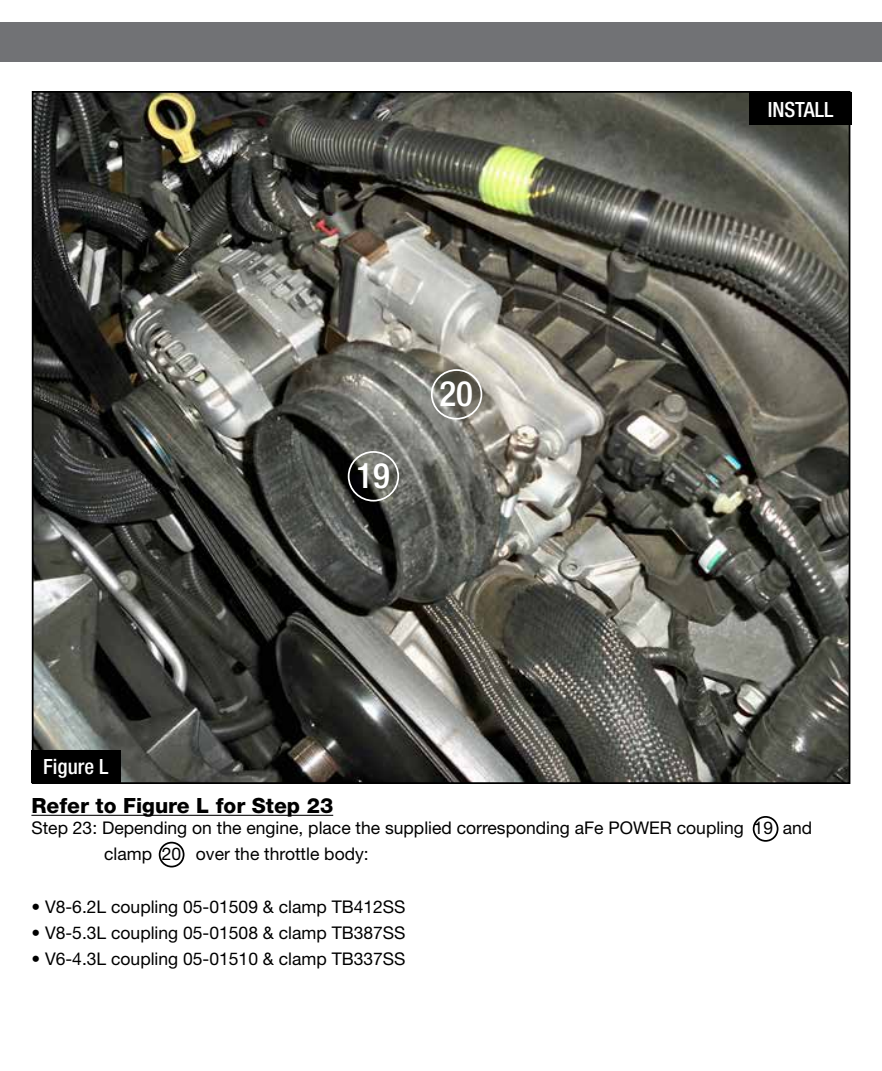
<style>
.page{position:relative;width:882px;height:1071px;background:#fff}
.page>*{position:absolute;margin:0;border:0;box-sizing:border-box;transform-origin:0 0}
.t1{font:500 condensed 35px "Helvetica Neue";color:#fff}
.t2{font:800 21px "Helvetica Neue";color:#000}
.t3{font:500 condensed 21px "Helvetica Neue";color:#fff}
.t4{font:17.5px/26.2px "Helvetica Neue";color:#000}
</style>
<div class="page">
<div style="left:0;top:23px;width:882px;height:39px;background:#717275"></div>
<img style="left:35px;top:94px;width:812px;height:687px">
<hr style="left:31px;top:815px;width:302px;height:1px;background:#000">
<div style="left:31px;top:750px;width:90px;height:33px;background:#000"></div>
<div style="left:749px;top:92px;width:103px;height:33px;background:#000"></div>
<div style="left:159px;top:842px;width:26px;height:25px;border:2px solid #000;border-radius:50%"></div>
<div style="left:753px;top:816px;width:26px;height:26px;border:2px solid #000;border-radius:50%"></div>
<div style="left:348px;top:451px;width:51px;height:51px;border:2px solid #fff;border-radius:50%"></div>
<div style="left:431px;top:369px;width:51px;height:51px;border:2px solid #fff;border-radius:50%"></div>
<p class="t3" style="left:43px;top:754px;width:67px">Figure L</p>
<h1 class="t1" style="left:356px;top:455px;width:35px">19</h1>
<h1 class="t1" style="left:439px;top:373px;width:35px">20</h1>
<p class="t3" style="left:768px;top:97px;width:67px">INSTALL</p>
<p class="t2" style="left:31px;top:793px;width:303px">Refer to Figure L for Step 23</p>
<p class="t4" style="left:104px;top:815px;width:710px;text-indent:-73px">Step 23: Depending on the engine, place the supplied corresponding aFe POWER coupling 19 and clamp 20 over the throttle body:</p>
<p class="t4" style="left:31px;top:893px;width:376px">• V8-6.2L coupling 05-01509 &amp; clamp TB412SS</p>
<p class="t4" style="left:31px;top:920px;width:376px">• V8-5.3L coupling 05-01508 &amp; clamp TB387SS</p>
<p class="t4" style="left:31px;top:946px;width:376px">• V6-4.3L coupling 05-01510 &amp; clamp TB337SS</p>
</div>
